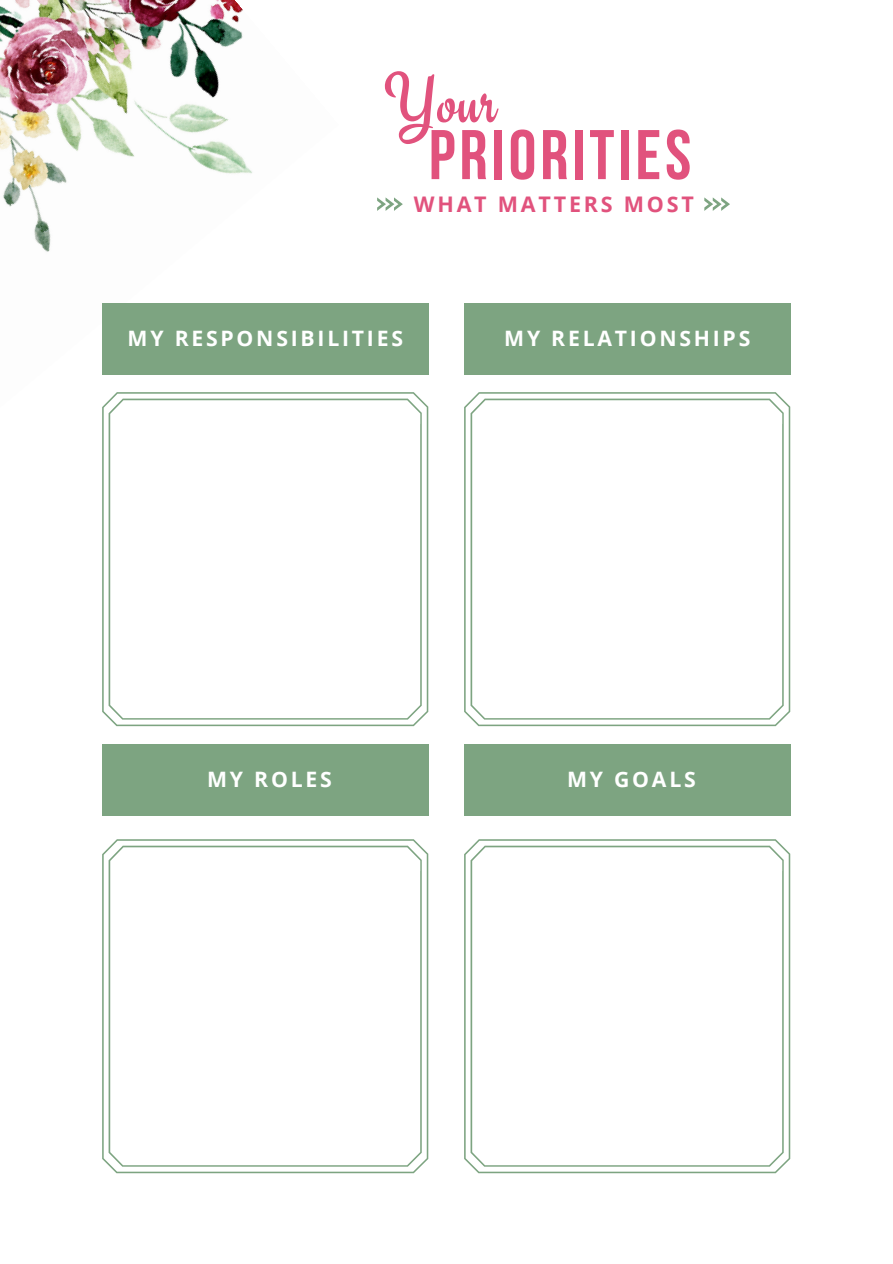
<style>
.page{position:relative;width:893px;height:1264px;background:#fff}
.page>*{position:absolute;margin:0;border:0;box-sizing:border-box;transform-origin:0 0}
.t1{font:73.05px "Engagement";color:#e1527d}
.t2{font:700 70.05px "Bebas Neue";letter-spacing:.055em;color:#e1527d}
.t3{font:700 21.45px "Open Sans";letter-spacing:.13em;color:#e1527d}
.t4{font:700 21.15px "Open Sans";letter-spacing:.13em;color:#fff}
</style>
<div class="page">
<img style="left:0;top:0;width:339px;height:375px">
<div style="left:464px;top:303px;width:326px;height:71px;background:#7da481"></div>
<div style="left:102px;top:303px;width:326px;height:71px;background:#7da481"></div>
<div style="left:102px;top:743px;width:326px;height:72px;background:#7da481"></div>
<div style="left:464px;top:743px;width:326px;height:72px;background:#7da481"></div>
<svg style="left:102px;top:392px;width:326px;height:334px"></svg>
<svg style="left:464px;top:392px;width:326px;height:334px"></svg>
<svg style="left:102px;top:839px;width:326px;height:334px"></svg>
<svg style="left:464px;top:839px;width:326px;height:334px"></svg>
<svg style="left:377px;top:197px;width:26px;height:14px"></svg>
<svg style="left:704px;top:197px;width:26px;height:14px"></svg>
<h1 class="t1" style="left:384px;top:56px;width:115px">Your</h1>
<h2 class="t2" style="left:428px;top:127px;width:264px">PRIORITIES</h2>
<p class="t3" style="left:414px;top:188px;width:281px">WHAT MATTERS MOST</p>
<p class="t4" style="left:128px;top:323px;width:277px">MY RESPONSIBILITIES</p>
<p class="t4" style="left:504px;top:323px;width:248px">MY RELATIONSHIPS</p>
<p class="t4" style="left:207px;top:764px;width:126px">MY ROLES</p>
<p class="t4" style="left:567px;top:764px;width:130px">MY GOALS</p>
</div>
